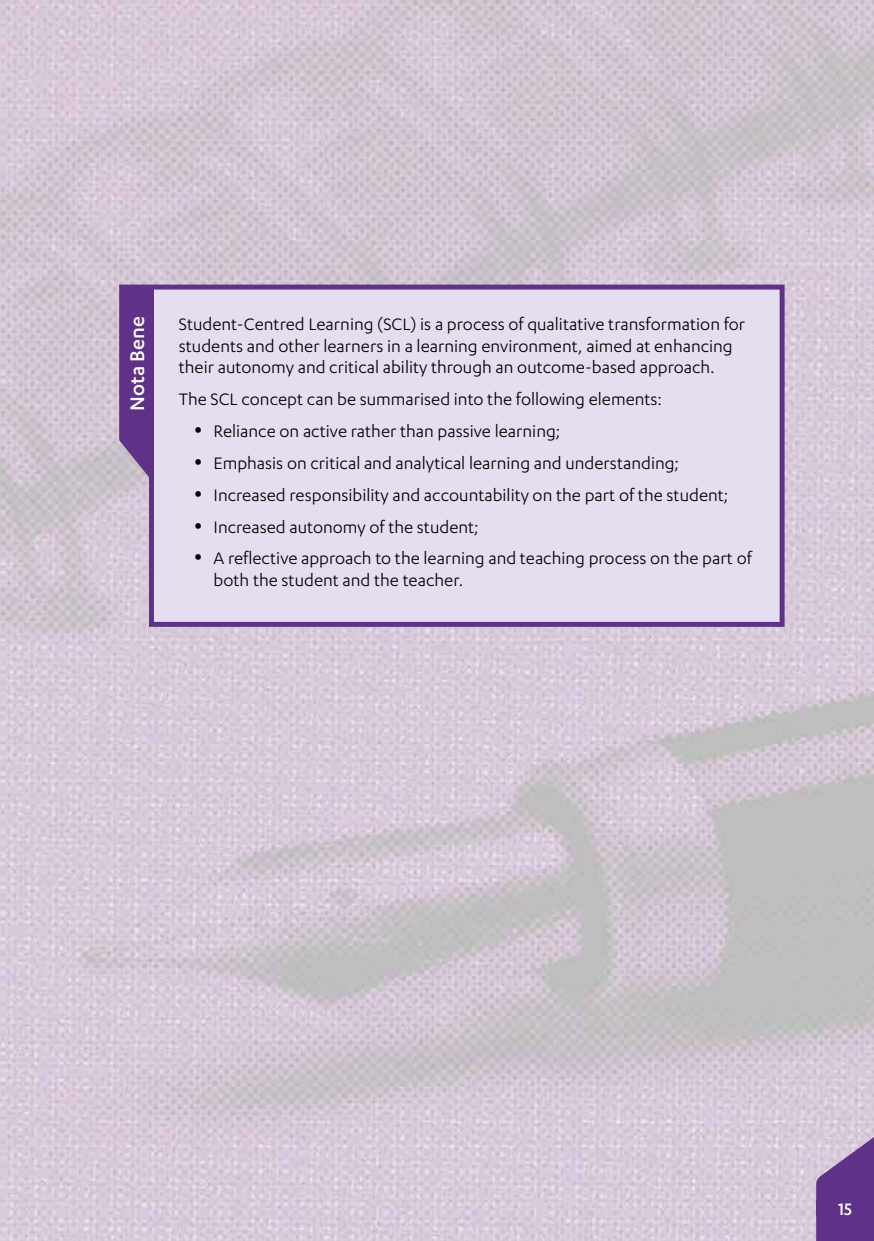
<style>
.page{position:relative;width:874px;height:1241px;background:#fff}
.page>*{position:absolute;margin:0;border:0;box-sizing:border-box;transform-origin:0 0}
.t1{font:500 22.75px "Karbon";color:#fff}
.t2{font:19.25px/31.8px "Karbon";color:#000}
.t3{font:500 19.25px "Karbon";color:#fff}
</style>
<div class="page">
<img style="left:0;top:0;width:873px;height:1240px">
<svg style="left:117px;top:282px;width:669px;height:347px;background:#ddd5e9"></svg>
<svg style="left:122px;top:288px;width:32px;height:189px;background:#663b8c"></svg>
<svg style="left:815px;top:1111px;width:58px;height:129px;background:#9172aa"></svg>
<div style="left:815px;top:1201px;width:58px;height:13px;background:#5f3188"></div>
<svg style="left:195px;top:427px;width:6px;height:6px"></svg>
<svg style="left:195px;top:459px;width:6px;height:5px"></svg>
<svg style="left:195px;top:491px;width:6px;height:5px"></svg>
<svg style="left:195px;top:522px;width:6px;height:6px"></svg>
<svg style="left:195px;top:554px;width:6px;height:6px"></svg>
<p class="t1" style="left:125px;top:411px;width:96px;rotate:-90deg">Nota Bene</p>
<p class="t2" style="left:179px;top:312px;width:567px;line-height:21.9px">Student-Centred Learning (SCL) is a process of qualitative transformation for students and other learners in a learning environment, aimed at enhancing their autonomy and critical ability through an outcome-based approach.</p>
<p class="t2" style="left:213px;top:383px;width:539px;text-indent:-35px">The SCL concept can be summarised into the following elements:<br>Reliance on active rather than passive learning;<br>Emphasis on critical and analytical learning and understanding; Increased responsibility and accountability on the part of the student; Increased autonomy of the student;<br>A reflective approach to the learning and teaching process on the part of</p>
<p class="t2" style="left:213px;top:564px;width:251px">both the student and the teacher.</p>
<p class="t3" style="left:837px;top:1197px;width:16px">15</p>
</div>
